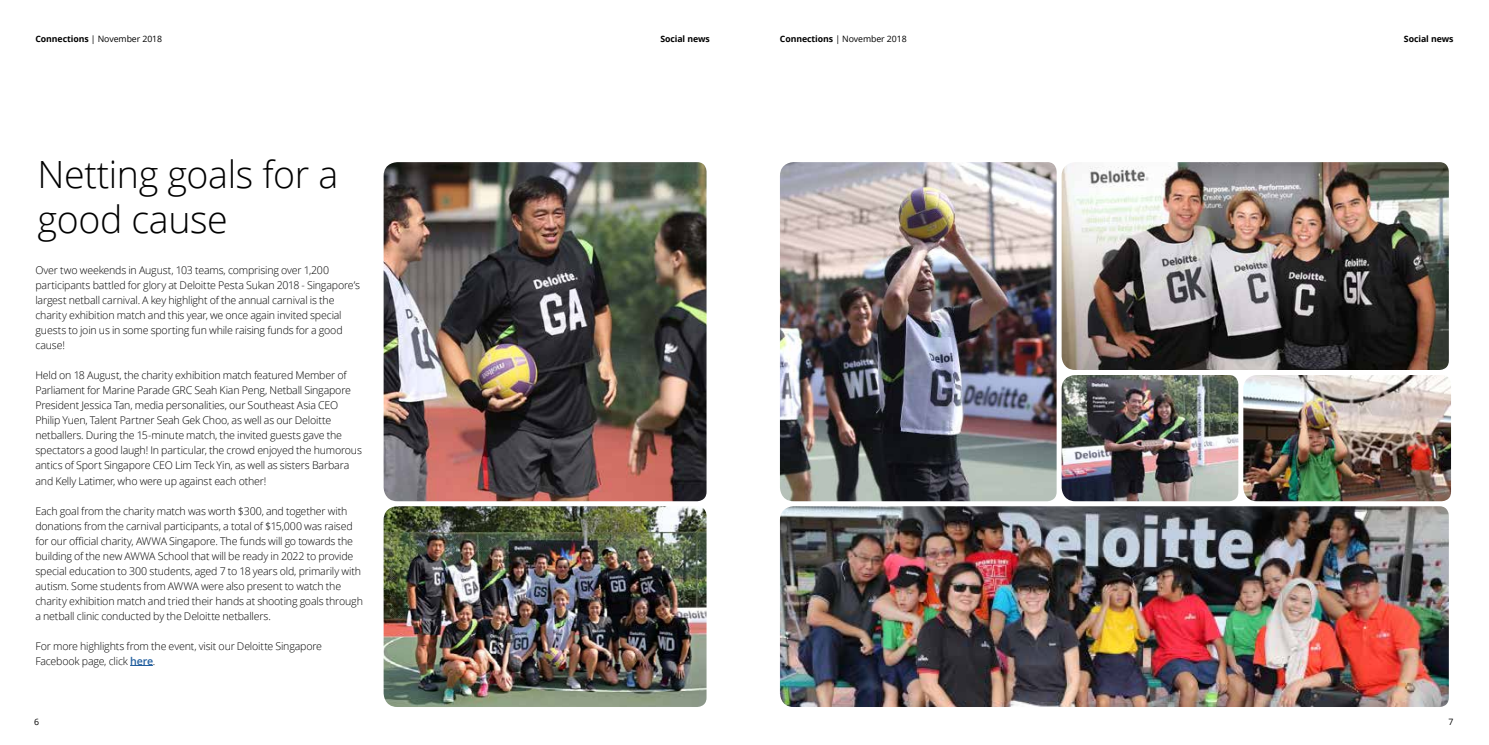
<style>
.page{position:relative;width:1489px;height:745px;background:#fff}
.page>*{position:absolute;margin:0;border:0;box-sizing:border-box;transform-origin:0 0}
.t1{font:300 37.5px/45px "Open Sans";letter-spacing:-.01em;color:#000}
.t2{font:300 10.62px/15px "Open Sans";letter-spacing:-.015em;color:#000}
.t3{font:8.75px "Open Sans";letter-spacing:-.01em;color:#000}
.t4{font:700 8.75px "Open Sans";letter-spacing:-.01em;color:#000}
.s1{font-weight:700}
.s2{font-weight:600;color:#215e9e}
</style>
<div class="page">
<img style="left:779px;top:162px;width:278px;height:340px">
<img style="left:383px;top:162px;width:324px;height:340px">
<img style="left:383px;top:506px;width:324px;height:201px">
<img style="left:1061px;top:162px;width:388px;height:208px">
<img style="left:1061px;top:375px;width:391px;height:127px">
<img style="left:779px;top:506px;width:670px;height:201px">
<p class="t4" style="left:660px;top:33px;width:51px">Social news</p>
<p class="t4" style="left:1403px;top:33px;width:51px">Social news</p>
<p class="t3" style="left:35px;top:33px;width:128px"><span class="s1">Connections</span> | November 2018</p>
<p class="t3" style="left:780px;top:33px;width:128px"><span class="s1">Connections</span> | November 2018</p>
<h1 class="t1" style="left:38px;top:151px;width:302px">Netting goals for a good cause</h1>
<p class="t2" style="left:35px;top:262px;width:326px">Over two weekends in August, 103 teams, comprising over 1,200 participants battled for glory at Deloitte Pesta Sukan 2018 - Singapore’s largest netball carnival. A key highlight of the annual carnival is the charity exhibition match and this year, we once again invited special guests to join us in some sporting fun while raising funds for a good cause!</p>
<p class="t2" style="left:35px;top:367px;width:328px">Held on 18 August, the charity exhibition match featured Member of Parliament for Marine Parade GRC Seah Kian Peng, Netball Singapore President Jessica Tan, media personalities, our Southeast Asia CEO Philip Yuen, Talent Partner Seah Gek Choo, as well as our Deloitte netballers. During the 15-minute match, the invited guests gave the spectators a good laugh! In particular, the crowd enjoyed the humorous antics of Sport Singapore CEO Lim Teck Yin, as well as sisters Barbara and Kelly Latimer, who were up against each other!</p>
<p class="t2" style="left:35px;top:502px;width:329px">Each goal from the charity match was worth $300, and together with donations from the carnival participants, a total of $15,000 was raised for our official charity, AWWA Singapore. The funds will go towards the building of the new AWWA School that will be ready in 2022 to provide special education to 300 students, aged 7 to 18 years old, primarily with autism. Some students from AWWA were also present to watch the charity exhibition match and tried their hands at shooting goals through a netball clinic conducted by the Deloitte netballers.</p>
<p class="t2" style="left:35px;top:637px;width:288px">For more highlights from the event, visit our Deloitte Singapore<br>Facebook page, click <span class="s2">here</span>.</p>
<p class="t3" style="left:34px;top:714px;width:7px">6</p>
<p class="t3" style="left:1448px;top:714px;width:7px">7</p>
</div>
